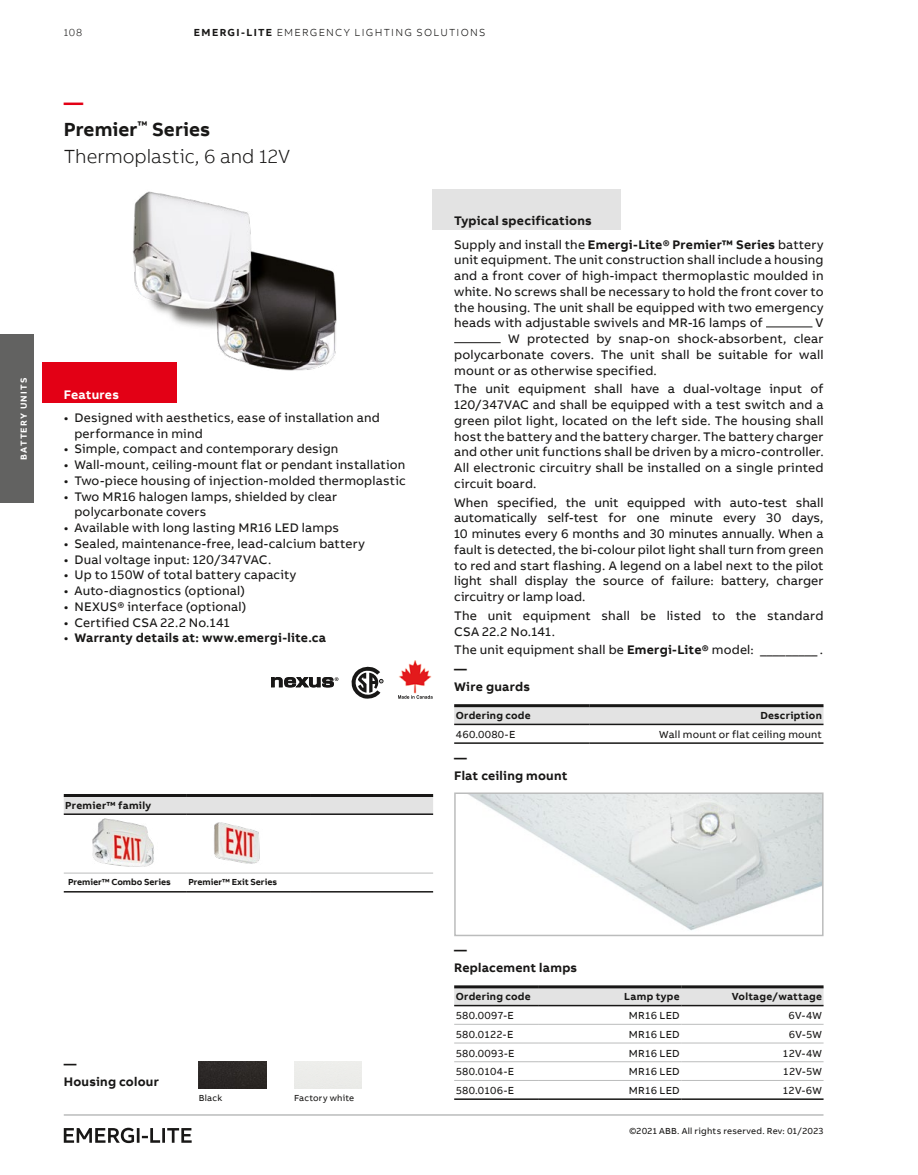
<style>
.page{position:relative;width:918px;height:1175px;background:#fff}
.page>*{position:absolute;margin:0;border:0;box-sizing:border-box;transform-origin:0 0}
.t1{font:300 19.5px/27px "AB Bvoice";letter-spacing:-.005em;color:#181716}
.t2{font:12.75px/15.8px "AB Bvoice";letter-spacing:.015em;color:#181716;text-align:justify}
.t3{font:700 12.75px/18px "AB Bvoice";letter-spacing:.02em;color:#181716}
.t4{font:700 12.75px "AB Bvoice";letter-spacing:.015em;color:#fff}
.t5{font:10.5px "AB Bvoice";letter-spacing:.02em;color:#181716}
.t6{font:700 10.5px "AB Bvoice";letter-spacing:.025em;color:#181716}
.t7{font:300 10.5px "AB Bvoice";letter-spacing:.12em;color:#181716}
.t8{font:9px "AB Bvoice";letter-spacing:.025em;color:#181716}
.t9{font:700 9px "AB Bvoice";color:#181716}
.t10{font:700 9px "AB Bvoice";letter-spacing:.13em;color:#fff}
.s1{font-weight:700}
.s2{font-weight:700;color:#e30015}
.s3{font-weight:400}
</style>
<div class="page">
<hr style="left:64px;top:1114px;width:760px;height:1px;background:#bbbcbc">
<div style="left:432px;top:189px;width:189px;height:41px;background:#e3e3e3"></div>
<div style="left:42px;top:362px;width:135px;height:41px;background:#e30015"></div>
<hr style="left:766px;top:326px;width:46px;height:1px;background:#181716">
<hr style="left:454px;top:342px;width:47px;height:1px;background:#181716">
<img style="left:399px;top:660px;width:33px;height:34px">
<svg style="left:398px;top:695px;width:35px;height:4px"></svg>
<svg style="left:271px;top:677px;width:67px;height:10px"></svg>
<svg style="left:351px;top:666px;width:32px;height:33px"></svg>
<div style="left:199px;top:1061px;width:67px;height:27px;background:#2c2826"></div>
<div style="left:64px;top:797px;width:369px;height:16px;background:#e3e3e3"></div>
<hr style="left:64px;top:794px;width:123px;height:3px;background:#181716">
<hr style="left:187px;top:794px;width:123px;height:3px;background:#181716">
<hr style="left:310px;top:794px;width:123px;height:3px;background:#181716">
<hr style="left:64px;top:813px;width:123px;height:2px;background:#181716">
<hr style="left:187px;top:813px;width:123px;height:2px;background:#181716">
<hr style="left:310px;top:813px;width:123px;height:2px;background:#181716">
<hr style="left:64px;top:891px;width:123px;height:1px;background:#181716">
<hr style="left:187px;top:891px;width:123px;height:1px;background:#181716">
<hr style="left:310px;top:891px;width:123px;height:1px;background:#181716">
<hr style="left:64px;top:872px;width:123px;height:1px;background:#bbbcbc">
<hr style="left:187px;top:872px;width:123px;height:1px;background:#bbbcbc">
<hr style="left:310px;top:872px;width:123px;height:1px;background:#bbbcbc">
<img style="left:92px;top:818px;width:62px;height:49px">
<img style="left:214px;top:822px;width:46px;height:42px">
<div style="left:454px;top:707px;width:370px;height:16px;background:#e3e3e3"></div>
<hr style="left:454px;top:704px;width:135px;height:3px;background:#181716">
<hr style="left:589px;top:704px;width:235px;height:3px;background:#181716">
<hr style="left:454px;top:742px;width:135px;height:2px;background:#181716">
<hr style="left:589px;top:742px;width:235px;height:2px;background:#181716">
<hr style="left:454px;top:723px;width:135px;height:2px;background:#181716">
<hr style="left:589px;top:723px;width:235px;height:2px;background:#181716">
<img style="left:470px;top:795px;width:351px;height:136px">
<div style="left:454px;top:792px;width:370px;height:144px;border:2px solid #bbbcbc"></div>
<div style="left:454px;top:988px;width:370px;height:16px;background:#e3e3e3"></div>
<hr style="left:454px;top:985px;width:85px;height:3px;background:#181716">
<hr style="left:539px;top:985px;width:142px;height:3px;background:#181716">
<hr style="left:681px;top:985px;width:143px;height:3px;background:#181716">
<hr style="left:454px;top:1024px;width:85px;height:1px;background:#bbbcbc">
<hr style="left:539px;top:1024px;width:142px;height:1px;background:#bbbcbc">
<hr style="left:681px;top:1024px;width:143px;height:1px;background:#bbbcbc">
<hr style="left:454px;top:1042px;width:85px;height:1px;background:#bbbcbc">
<hr style="left:539px;top:1042px;width:142px;height:1px;background:#bbbcbc">
<hr style="left:681px;top:1042px;width:143px;height:1px;background:#bbbcbc">
<hr style="left:454px;top:1061px;width:85px;height:1px;background:#bbbcbc">
<hr style="left:539px;top:1061px;width:142px;height:1px;background:#bbbcbc">
<hr style="left:681px;top:1061px;width:143px;height:1px;background:#bbbcbc">
<hr style="left:454px;top:1080px;width:85px;height:1px;background:#bbbcbc">
<hr style="left:539px;top:1080px;width:142px;height:1px;background:#bbbcbc">
<hr style="left:681px;top:1080px;width:143px;height:1px;background:#bbbcbc">
<hr style="left:454px;top:1004px;width:85px;height:2px;background:#181716">
<hr style="left:539px;top:1004px;width:142px;height:2px;background:#181716">
<hr style="left:681px;top:1004px;width:143px;height:2px;background:#181716">
<hr style="left:454px;top:1098px;width:85px;height:1px;background:#181716">
<hr style="left:539px;top:1098px;width:142px;height:1px;background:#181716">
<hr style="left:681px;top:1098px;width:143px;height:1px;background:#181716">
<svg style="left:64px;top:1127px;width:128px;height:16px"></svg>
<img style="left:132px;top:191px;width:205px;height:180px">
<div style="left:0;top:335px;width:34px;height:168px;background:#626261"></div>
<p class="t10" style="left:18px;top:459px;width:83px;rotate:-90deg">BATTERY UNITS</p>
<p class="t7" style="left:64px;top:26px;width:20px">108</p>
<p class="t7" style="left:194px;top:26px;width:293px"><span class="s1">EMERGI-LITE</span> EMERGENCY LIGHTING SOLUTIONS</p>
<h1 class="t1" style="left:64px;top:89px;width:228px"><span class="s2">—<br></span><span class="s1">Premier</span><sup>™</sup> <span class="s1">Series<br></span>Thermoplastic, 6 and 12V</h1>
<p class="t4" style="left:64px;top:386px;width:57px">Features</p>
<p class="t2" style="left:74px;top:410px;width:307px;text-indent:-11px">• Designed with aesthetics, ease of installation and performance in mind</p>
<p class="t2" style="left:64px;top:441px;width:276px">• Simple, compact and contemporary design</p>
<p class="t2" style="left:64px;top:457px;width:343px">• Wall-mount, ceiling-mount flat or pendant installation</p>
<p class="t2" style="left:64px;top:473px;width:344px">• Two-piece housing of injection-molded thermoplastic</p>
<p class="t2" style="left:74px;top:488px;width:264px;text-indent:-11px">• Two MR16 halogen lamps, shielded by clear polycarbonate covers</p>
<p class="t2" style="left:64px;top:520px;width:277px">• Available with long lasting MR16 LED lamps</p>
<p class="t2" style="left:64px;top:536px;width:303px">• Sealed, maintenance-free, lead-calcium battery</p>
<p class="t2" style="left:64px;top:551px;width:209px">• Dual voltage input: 120/347VAC.</p>
<p class="t2" style="left:64px;top:567px;width:234px">• Up to 150W of total battery capacity</p>
<p class="t2" style="left:64px;top:583px;width:183px">• Auto-diagnostics (optional)</p>
<p class="t2" style="left:64px;top:598px;width:184px">• NEXUS® interface (optional)</p>
<p class="t2" style="left:64px;top:614px;width:167px">• Certified CSA 22.2 No.141</p>
<p class="t3" style="left:64px;top:629px;width:264px"><span class="s3">•</span> Warranty details at: www.emergi-lite.ca</p>
<p class="t6" style="left:65px;top:799px;width:87px">Premier™ family</p>
<p class="t9" style="left:68px;top:876px;width:104px">Premier™ Combo Series</p>
<p class="t9" style="left:188px;top:876px;width:90px">Premier™ Exit Series</p>
<p class="t3" style="left:64px;top:1054px;width:97px">—<br>Housing colour</p>
<p class="t8" style="left:199px;top:1092px;width:25px">Black</p>
<p class="t8" style="left:294px;top:1092px;width:62px">Factory white</p>
<p class="t3" style="left:454px;top:209px;width:371px;line-height:23.2px">Typical specifications<br><span class="s3">Supply and install the</span> Emergi-Lite® Premier™ Series <span class="s3">battery</span></p>
<p class="t2" style="left:454px;top:252px;width:371px">unit equipment. The unit construction shall include a housing and a front cover of high-impact thermoplastic moulded in white. No screws shall be necessary to hold the front cover to the housing. The unit shall be equipped with two emergency heads with adjustable swivels and MR-16 lamps of</p>
<p class="t2" style="left:816px;top:315px;width:9px">V</p>
<p class="t2" style="left:508px;top:331px;width:317px">W protected by snap-on shock-absorbent, clear</p>
<p class="t2" style="left:454px;top:347px;width:371px">polycarbonate covers. The unit shall be suitable for wall</p>
<p class="t2" style="left:454px;top:362px;width:204px">mount or as otherwise specified.</p>
<p class="t2" style="left:454px;top:381px;width:371px">The unit equipment shall have a dual-voltage input of 120/347VAC and shall be equipped with a test switch and a green pilot light, located on the left side. The housing shall host the battery and the battery charger. The battery charger and other unit functions shall be driven by a micro-controller.<br>All electronic circuitry shall be installed on a single printed circuit board.</p>
<p class="t2" style="left:454px;top:494px;width:371px">When specified, the unit equipped with auto-test shall automatically self-test for one minute every 30 days, 10 minutes every 6 months and 30 minutes annually. When a fault is detected, the bi-colour pilot light shall turn from green to red and start flashing. A legend on a label next to the pilot light shall display the source of failure: battery, charger circuitry or lamp load.</p>
<p class="t2" style="left:454px;top:608px;width:371px">The unit equipment shall be listed to the standard<br>CSA 22.2 No.141.</p>
<p class="t2" style="left:454px;top:642px;width:370px">The unit equipment shall be <span class="s1">Emergi-Lite®</span> model: _________ .</p>
<p class="t3" style="left:454px;top:659px;width:77px">—<br>Wire guards</p>
<p class="t6" style="left:456px;top:709px;width:77px">Ordering code</p>
<p class="t6" style="left:760px;top:709px;width:63px">Description</p>
<p class="t5" style="left:456px;top:728px;width:61px">460.0080-E</p>
<p class="t5" style="left:659px;top:728px;width:164px">Wall mount or flat ceiling mount</p>
<p class="t3" style="left:454px;top:748px;width:115px">—<br>Flat ceiling mount</p>
<p class="t3" style="left:454px;top:941px;width:125px">—<br>Replacement lamps</p>
<p class="t6" style="left:456px;top:990px;width:77px">Ordering code</p>
<p class="t6" style="left:624px;top:990px;width:57px">Lamp type</p>
<p class="t6" style="left:732px;top:990px;width:92px">Voltage/wattage</p>
<p class="t5" style="left:456px;top:1009px;width:60px">580.0097-E</p>
<p class="t5" style="left:629px;top:1009px;width:52px">MR16 LED</p>
<p class="t5" style="left:789px;top:1009px;width:35px">6V-4W</p>
<p class="t5" style="left:456px;top:1028px;width:59px">580.0122-E</p>
<p class="t5" style="left:629px;top:1028px;width:52px">MR16 LED</p>
<p class="t5" style="left:789px;top:1028px;width:35px">6V-5W</p>
<p class="t5" style="left:456px;top:1046px;width:60px">580.0093-E</p>
<p class="t5" style="left:629px;top:1046px;width:52px">MR16 LED</p>
<p class="t5" style="left:783px;top:1046px;width:41px">12V-4W</p>
<p class="t5" style="left:456px;top:1065px;width:60px">580.0104-E</p>
<p class="t5" style="left:629px;top:1065px;width:52px">MR16 LED</p>
<p class="t5" style="left:783px;top:1065px;width:41px">12V-5W</p>
<p class="t5" style="left:456px;top:1084px;width:60px">580.0106-E</p>
<p class="t5" style="left:629px;top:1084px;width:52px">MR16 LED</p>
<p class="t5" style="left:782px;top:1084px;width:41px">12V-6W</p>
<p class="t8" style="left:629px;top:1125px;width:196px">©2021 ABB. All rights reserved. Rev: 01/2023</p>
</div>
